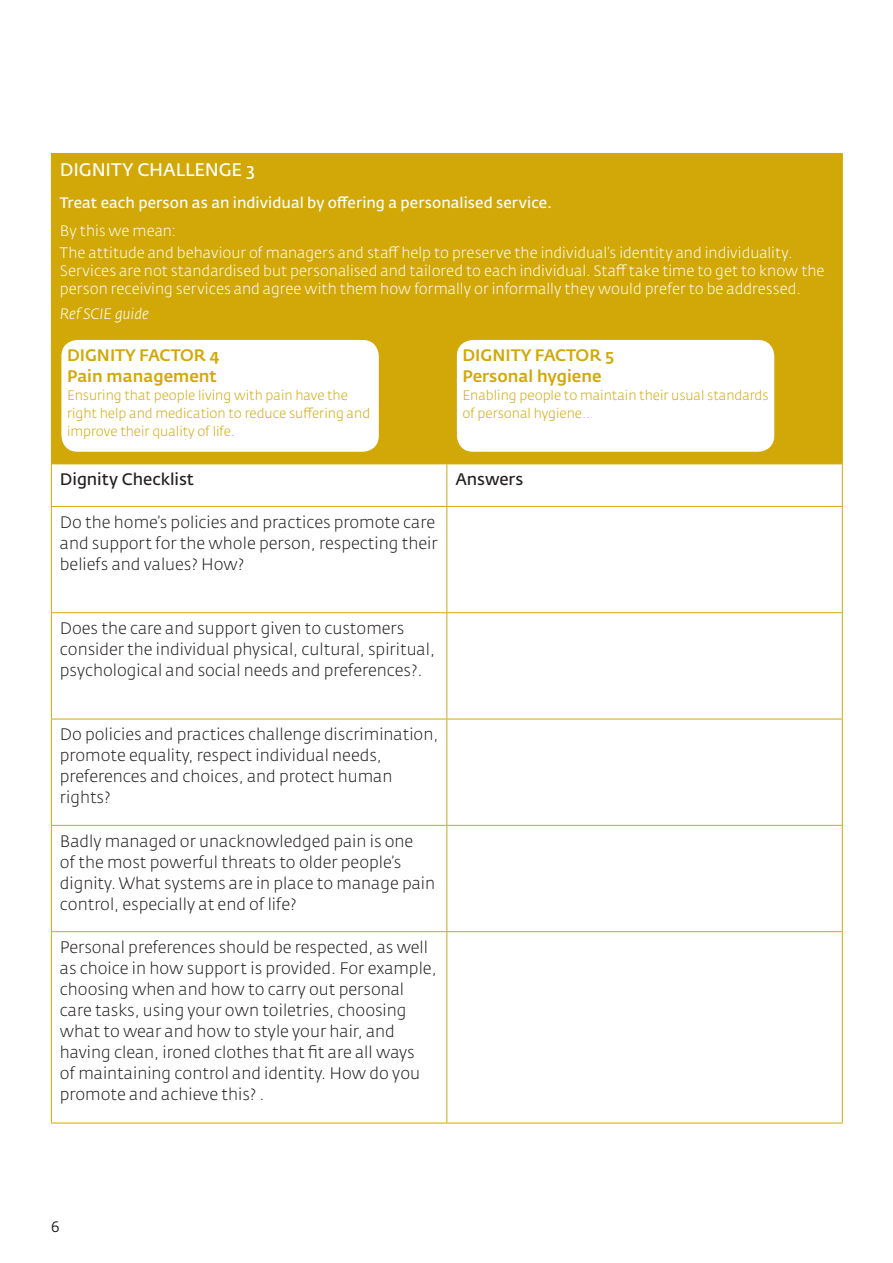
<style>
.page{position:relative;width:893px;height:1263px;background:#fff}
.page>*{position:absolute;margin:0;border:0;box-sizing:border-box;transform-origin:0 0}
.t1{font:600 18px "Manchester CC";letter-spacing:-.005em;color:#fff}
.t2{font:300 16.5px/21px "Manchester CC";color:#231f20}
.t3{font:500 16.5px/21px "Manchester CC";color:#d2a808}
.t4{font:600 16.5px "Manchester CC";color:#231f20}
.t5{font:300 15px/22.2px "Manchester CC";color:#fff}
.t6{font:600 15px "Manchester CC";letter-spacing:.005em;color:#fff}
.t7{font:italic 300 15px "Manchester CC";color:#fff}
.t8{font:15px "Manchester CC Book";color:#231f20}
.t9{font:300 13.5px/18px "Manchester CC";color:#d2a808}
</style>
<div class="page">
<div style="left:52px;top:154px;width:790px;height:309px;background:#d2a808"></div>
<hr style="left:51px;top:507px;width:1px;height:105px;background:#d2a808">
<hr style="left:446px;top:507px;width:1px;height:105px;background:#d2a808">
<hr style="left:842px;top:507px;width:1px;height:105px;background:#d2a808">
<hr style="left:51px;top:613px;width:1px;height:106px;background:#d2a808">
<hr style="left:446px;top:613px;width:1px;height:106px;background:#d2a808">
<hr style="left:842px;top:613px;width:1px;height:106px;background:#d2a808">
<hr style="left:51px;top:719px;width:1px;height:106px;background:#d2a808">
<hr style="left:446px;top:719px;width:1px;height:106px;background:#d2a808">
<hr style="left:842px;top:719px;width:1px;height:106px;background:#d2a808">
<hr style="left:51px;top:826px;width:1px;height:105px;background:#d2a808">
<hr style="left:446px;top:826px;width:1px;height:105px;background:#d2a808">
<hr style="left:842px;top:826px;width:1px;height:105px;background:#d2a808">
<hr style="left:51px;top:932px;width:1px;height:191px;background:#d2a808">
<hr style="left:446px;top:932px;width:1px;height:191px;background:#d2a808">
<hr style="left:842px;top:932px;width:1px;height:191px;background:#d2a808">
<hr style="left:51px;top:328px;width:1px;height:135px;background:#d2a808">
<hr style="left:51px;top:464px;width:1px;height:42px;background:#d2a808">
<hr style="left:51px;top:506px;width:396px;height:1px;background:#d2a808">
<hr style="left:51px;top:612px;width:396px;height:1px;background:#d2a808">
<hr style="left:51px;top:719px;width:396px;height:1px;background:#d2a808">
<hr style="left:51px;top:825px;width:396px;height:1px;background:#d2a808">
<hr style="left:51px;top:931px;width:396px;height:1px;background:#d2a808">
<hr style="left:51px;top:1123px;width:396px;height:1px;background:#d2a808">
<hr style="left:446px;top:328px;width:1px;height:135px;background:#d2a808">
<hr style="left:842px;top:328px;width:1px;height:135px;background:#d2a808">
<hr style="left:446px;top:464px;width:1px;height:42px;background:#d2a808">
<hr style="left:842px;top:464px;width:1px;height:42px;background:#d2a808">
<hr style="left:447px;top:506px;width:396px;height:1px;background:#d2a808">
<hr style="left:447px;top:612px;width:396px;height:1px;background:#d2a808">
<hr style="left:447px;top:719px;width:396px;height:1px;background:#d2a808">
<hr style="left:447px;top:825px;width:396px;height:1px;background:#d2a808">
<hr style="left:447px;top:931px;width:396px;height:1px;background:#d2a808">
<hr style="left:447px;top:1123px;width:396px;height:1px;background:#d2a808">
<hr style="left:51px;top:153px;width:396px;height:1px;background:#d2a808">
<hr style="left:51px;top:154px;width:1px;height:173px;background:#d2a808">
<hr style="left:447px;top:153px;width:396px;height:1px;background:#d2a808">
<hr style="left:842px;top:154px;width:1px;height:173px;background:#d2a808">
<hr style="left:51px;top:327px;width:396px;height:1px;background:#d2a808">
<hr style="left:447px;top:327px;width:396px;height:1px;background:#d2a808">
<hr style="left:51px;top:463px;width:396px;height:1px;background:#d2a808">
<hr style="left:447px;top:463px;width:396px;height:1px;background:#d2a808">
<div style="left:61px;top:339px;width:319px;height:113px;background:#fff;border-radius:17px"></div>
<div style="left:60px;top:338px;width:320px;height:115px;border:2px solid #d2a808;border-radius:17px"></div>
<div style="left:456px;top:339px;width:319px;height:113px;background:#fff;border-radius:17px"></div>
<div style="left:455px;top:338px;width:321px;height:115px;border:2px solid #d2a808;border-radius:17px"></div>
<p class="t1" style="left:60px;top:159px;width:197px">DIGNITY CHALLENGE 3</p>
<p class="t6" style="left:60px;top:193px;width:494px">Treat each person as an individual by offering a personalised service.</p>
<p class="t5" style="left:60px;top:220px;width:734px">By this we mean:<br>The attitude and behaviour of managers and staff help to preserve the individual’s identity and individuality.</p>
<p class="t5" style="left:60px;top:262px;width:766px;line-height:18px">Services are not standardised but personalised and tailored to each individual. Staff take time to get to know the person receiving services and agree with them how formally or informally they would prefer to be addressed.</p>
<p class="t7" style="left:60px;top:305px;width:90px">Ref SCIE guide</p>
<p class="t3" style="left:67px;top:345px;width:154px">DIGNITY FACTOR 4<br>Pain management</p>
<p class="t9" style="left:67px;top:387px;width:305px">Ensuring that people living with pain have the right help and medication to reduce suffering and improve their quality of life.</p>
<p class="t3" style="left:462px;top:345px;width:153px">DIGNITY FACTOR 5<br>Personal hygiene</p>
<p class="t9" style="left:462px;top:387px;width:308px">Enabling people to maintain their usual standards of personal hygiene..</p>
<p class="t4" style="left:60px;top:469px;width:136px">Dignity Checklist</p>
<p class="t4" style="left:455px;top:469px;width:69px">Answers</p>
<p class="t2" style="left:60px;top:512px;width:379px">Do the home’s policies and practices promote care and support for the whole person, respecting their beliefs and values? How?</p>
<p class="t2" style="left:60px;top:618px;width:377px">Does the care and support given to customers consider the individual physical, cultural, spiritual, psychological and social needs and preferences?.</p>
<p class="t2" style="left:60px;top:724px;width:380px">Do policies and practices challenge discrimination, promote equality, respect individual needs, preferences and choices, and protect human rights?</p>
<p class="t2" style="left:60px;top:831px;width:377px">Badly managed or unacknowledged pain is one<br>of the most powerful threats to older people’s dignity. What systems are in place to manage pain control, especially at end of life?</p>
<p class="t2" style="left:60px;top:937px;width:378px">Personal preferences should be respected, as well as choice in how support is provided. For example, choosing when and how to carry out personal care tasks, using your own toiletries, choosing what to wear and how to style your hair, and having clean, ironed clothes that fit are all ways<br>of maintaining control and identity. How do you promote and achieve this? .</p>
<p class="t8" style="left:51px;top:1218px;width:10px">6</p>
</div>
